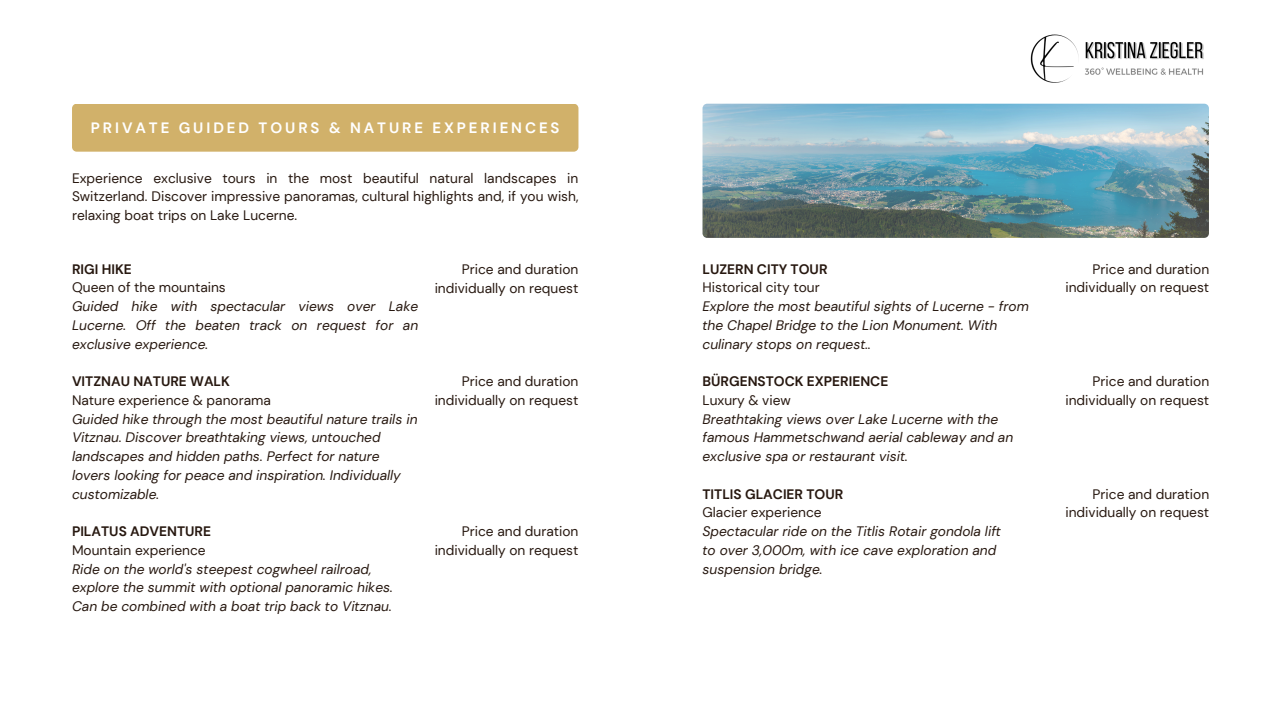
<style>
.page{position:relative;width:1281px;height:720px;background:#fff}
.page>*{position:absolute;margin:0;border:0;box-sizing:border-box;transform-origin:0 0}
.t1{font:700 15px "DM Sans";letter-spacing:.195em;color:#fff}
.t2{font:italic 13.75px/18.8px "DM Sans";color:#271810}
.t3{font:13.75px/18.8px "DM Sans";color:#271810;text-align:right}
.t4{font:700 13.75px "DM Sans";color:#271810}
</style>
<div class="page">
<div style="left:72px;top:104px;width:506px;height:48px;background:#d1b16a;border-radius:5px"></div>
<img style="left:1030px;top:34px;width:174px;height:49px">
<img style="left:702px;top:104px;width:507px;height:134px">
<p class="t1" style="left:91px;top:118px;width:470px">PRIVATE GUIDED TOURS &amp; NATURE EXPERIENCES</p>
<p class="t3" style="left:72px;top:168px;width:508px;text-align:justify">Experience exclusive tours in the most beautiful natural landscapes in Switzerland. Discover impressive panoramas, cultural highlights and, if you wish, relaxing boat trips on Lake Lucerne.</p>
<p class="t4" style="left:72px;top:260px;width:61px">RIGI HIKE</p>
<p class="t3" style="left:72px;top:278px;width:155px">Queen of the mountains</p>
<p class="t2" style="left:72px;top:297px;width:348px;text-align:justify">Guided hike with spectacular views over Lake Lucerne. Off the beaten track on request for an exclusive experience.</p>
<p class="t4" style="left:72px;top:372px;width:159px">VITZNAU NATURE WALK</p>
<p class="t3" style="left:72px;top:391px;width:200px">Nature experience &amp; panorama</p>
<p class="t2" style="left:72px;top:409px;width:347px">Guided hike through the most beautiful nature trails in Vitznau. Discover breathtaking views, untouched landscapes and hidden paths. Perfect for nature lovers looking for peace and inspiration. Individually customizable.</p>
<p class="t4" style="left:72px;top:522px;width:140px">PILATUS ADVENTURE</p>
<p class="t3" style="left:72px;top:541px;width:135px">Mountain experience</p>
<p class="t2" style="left:72px;top:559px;width:322px">Ride on the world's steepest cogwheel railroad, explore the summit with optional panoramic hikes.<br>Can be combined with a boat trip back to Vitznau.</p>
<h1 class="t3" style="left:435px;top:260px;width:145px">Price and duration individually on request</h1>
<p class="t3" style="left:435px;top:372px;width:145px">Price and duration individually on request</p>
<p class="t3" style="left:435px;top:522px;width:145px">Price and duration individually on request</p>
<p class="t4" style="left:702px;top:260px;width:127px">LUZERN CITY TOUR</p>
<p class="t3" style="left:702px;top:278px;width:119px">Historical city tour</p>
<p class="t2" style="left:702px;top:297px;width:328px">Explore the most beautiful sights of Lucerne - from the Chapel Bridge to the Lion Monument. With culinary stops on request..</p>
<p class="t4" style="left:702px;top:372px;width:187px">BÜRGENSTOCK EXPERIENCE</p>
<p class="t3" style="left:702px;top:391px;width:90px">Luxury &amp; view</p>
<p class="t2" style="left:702px;top:409px;width:312px">Breathtaking views over Lake Lucerne with the famous Hammetschwand aerial cableway and an exclusive spa or restaurant visit.</p>
<p class="t4" style="left:702px;top:485px;width:142px">TITLIS GLACIER TOUR</p>
<p class="t3" style="left:702px;top:503px;width:121px">Glacier experience</p>
<p class="t2" style="left:702px;top:522px;width:300px">Spectacular ride on the Titlis Rotair gondola lift to over 3,000m, with ice cave exploration and suspension bridge.</p>
<p class="t3" style="left:1065px;top:259px;width:145px">Price and duration individually on request</p>
<p class="t3" style="left:1065px;top:372px;width:145px">Price and duration individually on request</p>
<p class="t3" style="left:1065px;top:484px;width:145px">Price and duration individually on request</p>
</div>
